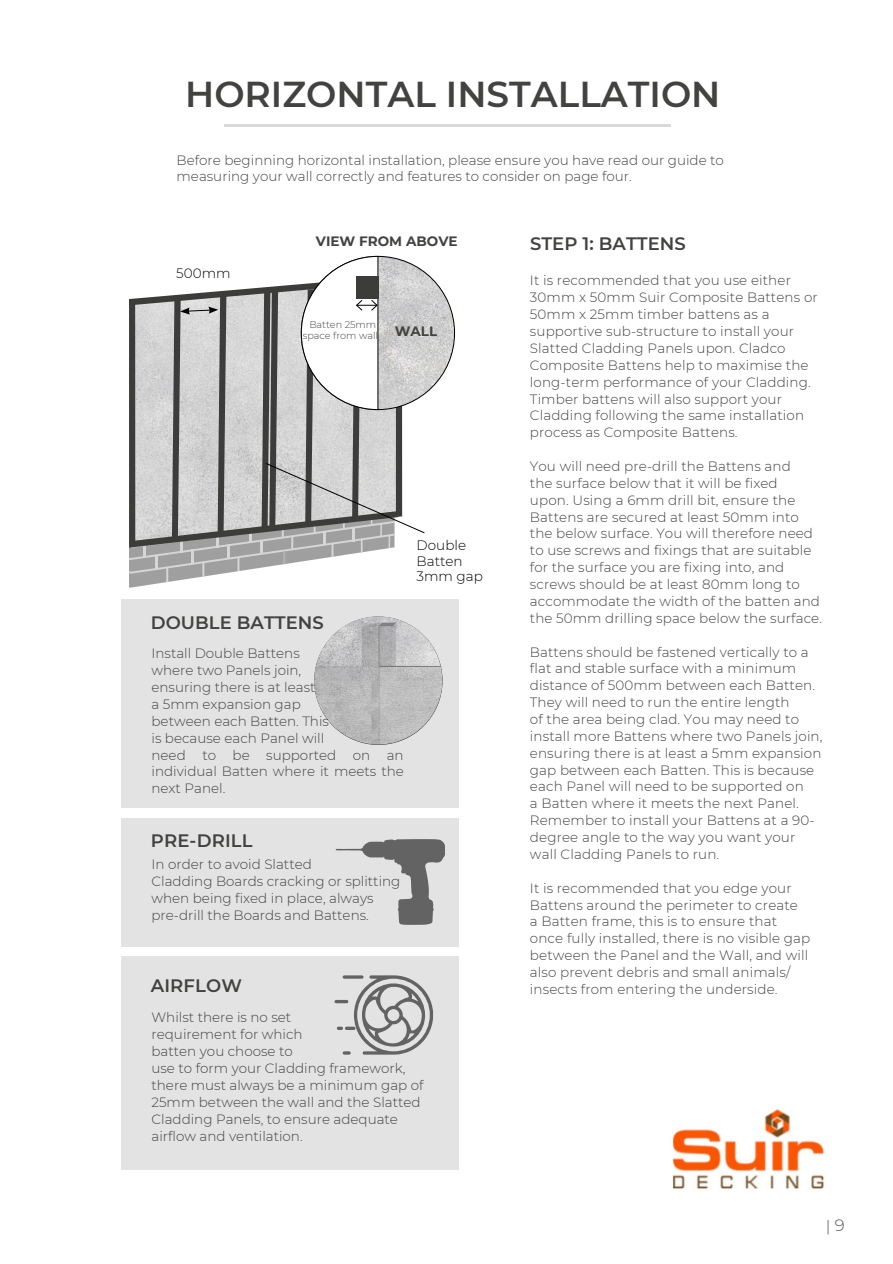
<style>
.page{position:relative;width:893px;height:1264px;background:#fff}
.page>*{position:absolute;margin:0;border:0;box-sizing:border-box;transform-origin:0 0}
.t1{font:600 36px "Montserrat";color:#424241}
.t2{font:600 18px "Montserrat";color:#424241}
.t3{font:300 16.5px "Montserrat";color:#575756}
.t4{font:300 13.5px/16.8px "Montserrat";letter-spacing:.005em;color:#424241}
.t5{font:300 13.5px/15.8px "Montserrat";color:#000}
.t6{font:700 13.5px "Montserrat";color:#424241}
.t7{font:300 9.75px/11.2px "Montserrat";color:#424241;text-align:center}
</style>
<div class="page">
<hr style="left:224px;top:124px;width:446px;height:2px;background:#b8b7b7">
<img style="left:301px;top:256px;width:153px;height:153px;border-radius:50%">
<div style="left:121px;top:955px;width:338px;height:214px;background:#e3e3e3"></div>
<div style="left:121px;top:817px;width:338px;height:129px;background:#e3e3e3"></div>
<svg style="left:334px;top:975px;width:99px;height:79px"></svg>
<svg style="left:129px;top:255px;width:296px;height:332px"></svg>
<div style="left:121px;top:599px;width:338px;height:209px;background:#e3e3e3"></div>
<svg style="left:336px;top:839px;width:109px;height:85px"></svg>
<svg style="left:314px;top:623px;width:129px;height:122px"></svg>
<img style="left:672px;top:1109px;width:152px;height:80px">
<h1 class="t1" style="left:185px;top:72px;width:536px">HORIZONTAL INSTALLATION</h1>
<p class="t4" style="left:176px;top:151px;width:549px">Before beginning horizontal installation, please ensure you have read our guide to measuring your wall correctly and features to consider on page four.</p>
<p class="t5" style="left:176px;top:265px;width:56px">500mm</p>
<p class="t6" style="left:316px;top:233px;width:143px">VIEW FROM ABOVE</p>
<p class="t7" style="left:303px;top:318px;width:77px">Batten 25mm space from wall</p>
<p class="t6" style="left:394px;top:322px;width:44px">WALL</p>
<p class="t5" style="left:416px;top:537px;width:68px">Double<br>Batten<br>3mm gap</p>
<h2 class="t2" style="left:151px;top:612px;width:174px">DOUBLE BATTENS</h2>
<p class="t4" style="left:151px;top:645px;width:254px">Install Double Battens<br>where two Panels join,<br>ensuring there is at least<br>a 5mm expansion gap<br>between each Batten. This<br>is because each Panel will<br>need to be supported on an individual Batten where it meets the next Panel.</p>
<h2 class="t2" style="left:151px;top:830px;width:103px">PRE-DRILL</h2>
<p class="t4" style="left:151px;top:856px;width:250px">In order to avoid Slatted<br>Cladding Boards cracking or splitting when being fixed in place, always pre-drill the Boards and Battens.</p>
<h2 class="t2" style="left:151px;top:974px;width:93px">AIRFLOW</h2>
<p class="t4" style="left:151px;top:1009px;width:273px">Whilst there is no set<br>requirement for which<br>batten you choose to<br>use to form your Cladding framework, there must always be a minimum gap of<br>25mm between the wall and the Slatted<br>Cladding Panels, to ensure adequate airflow and ventilation.</p>
<h2 class="t2" style="left:530px;top:232px;width:157px">STEP 1: BATTENS</h2>
<p class="t4" style="left:530px;top:272px;width:289px">It is recommended that you use either 30mm x 50mm Suir Composite Battens or 50mm x 25mm timber battens as a supportive sub-structure to install your Slatted Cladding Panels upon. Cladco Composite Battens help to maximise the long-term performance of your Cladding.<br>Timber battens will also support your Cladding following the same installation process as Composite Battens.</p>
<p class="t4" style="left:530px;top:458px;width:293px">You will need pre-drill the Battens and<br>the surface below that it will be fixed<br>upon. Using a 6mm drill bit, ensure the Battens are secured at least 50mm into the below surface. You will therefore need to use screws and fixings that are suitable for the surface you are fixing into, and screws should be at least 80mm long to accommodate the width of the batten and the 50mm drilling space below the surface.</p>
<p class="t4" style="left:530px;top:643px;width:294px">Battens should be fastened vertically to a flat and stable surface with a minimum distance of 500mm between each Batten.<br>They will need to run the entire length<br>of the area being clad. You may need to install more Battens where two Panels join, ensuring there is at least a 5mm expansion gap between each Batten. This is because each Panel will need to be supported on<br>a Batten where it meets the next Panel.<br>Remember to install your Battens at a 90- degree angle to the way you want your wall Cladding Panels to run.</p>
<p class="t4" style="left:530px;top:879px;width:282px">It is recommended that you edge your Battens around the perimeter to create<br>a Batten frame, this is to ensure that once fully installed, there is no visible gap between the Panel and the Wall, and will also prevent debris and small animals/ insects from entering the underside.</p>
<p class="t3" style="left:825px;top:1214px;width:20px">| 9</p>
</div>
